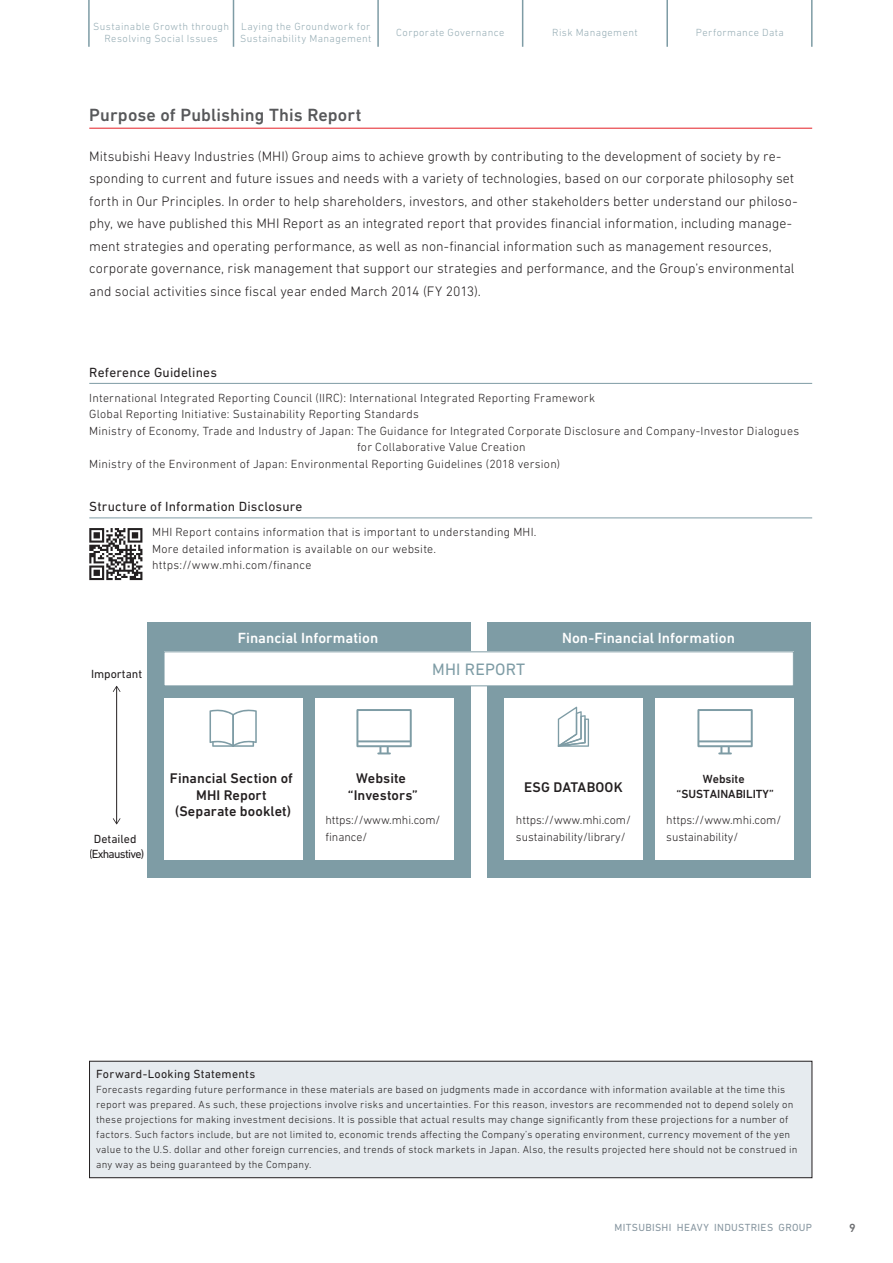
<style>
.page{position:relative;width:893px;height:1263px;background:#fff}
.page>*{position:absolute;margin:0;border:0;box-sizing:border-box;transform-origin:0 0}
.t1{font:500 18px "DIN Next LT Pro";letter-spacing:.005em;color:#57585a}
.t2{font:16.8px "DIN Next LT Pro";letter-spacing:.01em;color:#7e9ca5}
.t3{font:500 15px "DIN Next LT Pro";color:#fff}
.t4{font:500 14.25px/16.5px "DIN Next LT Pro";letter-spacing:.005em;color:#231f20;text-align:center}
.t5{font:300 13.95px/22.5px "DIN Next LT Pro";letter-spacing:.005em;color:#231f20}
.t6{font:13.5px "DIN Next LT Pro";letter-spacing:.015em;color:#231f20}
.t7{font:300 12px/16.5px "DIN Next LT Pro";letter-spacing:.02em;color:#231f20}
.t8{font:300 12px/16.5px "DIN Next LT Pro";letter-spacing:-.005em;color:#231f20}
.t9{font:12px "DIN Next LT Pro";letter-spacing:.02em;color:#231f20}
.t10{font:500 12px/15px "DIN Next LT Pro";color:#231f20;text-align:center}
.t11{font:12px/15px "DIN Next LT Pro";letter-spacing:-.06em;color:#231f20;text-align:center}
.t12{font:12px "DIN Next LT Pro";color:#231f20}
.t13{font:500 12px "DIN Next LT Pro";color:#6c6d70}
.t14{font:300 10.5px/15px "DIN Next LT Pro";letter-spacing:.025em;color:#231f20}
.t15{font:300 10.5px/12px "DIN Next LT Pro";letter-spacing:.04em;color:#95acb4;text-align:center}
.t16{font:10.5px "DIN Next LT Pro";letter-spacing:.03em;color:#8796a0}
</style>
<div class="page">
<hr style="left:89px;top:128px;width:723px;height:1px;background:#e41f25">
<hr style="left:89px;top:383px;width:723px;height:1px;background:#7e9ca5">
<hr style="left:89px;top:517px;width:723px;height:1px;background:#7e9ca5">
<svg style="left:89px;top:528px;width:53px;height:52px"></svg>
<div style="left:487px;top:622px;width:323px;height:255px;background:#7e9ca5"></div>
<div style="left:147px;top:622px;width:323px;height:255px;background:#7e9ca5"></div>
<div style="left:164px;top:652px;width:629px;height:34px;background:#fff"></div>
<div style="left:164px;top:651px;width:630px;height:35px;border:1px solid #7e9ca5"></div>
<div style="left:164px;top:699px;width:138px;height:161px;background:#fff"></div>
<div style="left:315px;top:699px;width:138px;height:161px;background:#fff"></div>
<div style="left:655px;top:699px;width:138px;height:161px;background:#fff"></div>
<div style="left:504px;top:699px;width:138px;height:161px;background:#fff"></div>
<svg style="left:356px;top:709px;width:56px;height:45px"></svg>
<svg style="left:697px;top:709px;width:56px;height:45px"></svg>
<svg style="left:209px;top:709px;width:48px;height:38px"></svg>
<svg style="left:558px;top:707px;width:31px;height:40px"></svg>
<hr style="left:116px;top:687px;width:1px;height:136px;background:#231f20">
<svg style="left:113px;top:686px;width:7px;height:6px"></svg>
<svg style="left:113px;top:818px;width:7px;height:6px"></svg>
<div style="left:90px;top:1061px;width:722px;height:117px;background:#e6ebef"></div>
<div style="left:89px;top:1061px;width:723px;height:117px;border:1px solid #231f20"></div>
<hr style="left:88px;top:0;width:2px;height:47px;background:#7e9ca5">
<hr style="left:233px;top:0;width:1px;height:47px;background:#7e9ca5">
<hr style="left:377px;top:0;width:2px;height:47px;background:#7e9ca5">
<hr style="left:522px;top:0;width:1px;height:47px;background:#7e9ca5">
<hr style="left:666px;top:0;width:2px;height:47px;background:#7e9ca5">
<hr style="left:811px;top:0;width:2px;height:47px;background:#7e9ca5">
<p class="t15" style="left:93px;top:21px;width:137px">Sustainable Growth through<br>Resolving Social Issues</p>
<p class="t15" style="left:240px;top:21px;width:133px;text-align:left">Laying the Groundwork for<br>Sustainability Management</p>
<p class="t15" style="left:396px;top:27px;width:110px">Corporate Governance</p>
<p class="t15" style="left:552px;top:27px;width:87px">Risk Management</p>
<p class="t15" style="left:696px;top:27px;width:90px">Performance Data</p>
<h1 class="t1" style="left:89px;top:105px;width:274px">Purpose of Publishing This Report</h1>
<p class="t5" style="left:89px;top:144px;width:710px">Mitsubishi Heavy Industries (MHI) Group aims to achieve growth by contributing to the development of society by re&shy;sponding to current and future issues and needs with a variety of technologies, based on our corporate philosophy set forth in Our Principles. In order to help shareholders, investors, and other stakeholders better understand our philoso&shy;phy, we have published this MHI Report as an integrated report that provides financial information, including manage&shy;ment strategies and operating performance, as well as non-financial information such as management resources, corporate governance, risk management that support our strategies and performance, and the Group’s environmental and social activities since fiscal year ended March 2014 (FY 2013).</p>
<p class="t6" style="left:89px;top:364px;width:129px">Reference Guidelines</p>
<p class="t7" style="left:89px;top:389px;width:507px">International Integrated Reporting Council (IIRC): International Integrated Reporting Framework</p>
<p class="t7" style="left:89px;top:406px;width:331px">Global Reporting Initiative: Sustainability Reporting Standards</p>
<p class="t7" style="left:89px;top:422px;width:711px">Ministry of Economy, Trade and Industry of Japan: The Guidance for Integrated Corporate Disclosure and Company-Investor Dialogues</p>
<p class="t7" style="left:357px;top:439px;width:170px">for Collaborative Value Creation</p>
<p class="t7" style="left:89px;top:455px;width:472px">Ministry of the Environment of Japan: Environmental Reporting Guidelines (2018 version)</p>
<p class="t6" style="left:89px;top:499px;width:215px">Structure of Information Disclosure</p>
<p class="t7" style="left:152px;top:524px;width:386px">MHI Report contains information that is important to understanding MHI.<br>More detailed information is available on our website. https://www.mhi.com/finance</p>
<p class="t12" style="left:91px;top:666px;width:53px">Important</p>
<h3 class="t3" style="left:238px;top:629px;width:142px">Financial Information</h3>
<h3 class="t3" style="left:562px;top:629px;width:174px">Non-Financial Information</h3>
<h2 class="t2" style="left:432px;top:659px;width:95px">MHI REPORT</h2>
<p class="t11" style="left:89px;top:831px;width:57px">Detailed (Exhaustive)</p>
<h3 class="t4" style="left:170px;top:770px;width:124px">Financial Section of<br>MHI Report (Separate booklet)</h3>
<h3 class="t4" style="left:348px;top:770px;width:72px">Website “Investors”</h3>
<p class="t10" style="left:677px;top:772px;width:99px">Website “SUSTAINABILITY”</p>
<h3 class="t4" style="left:524px;top:778px;width:100px">ESG DATABOOK</h3>
<p class="t8" style="left:325px;top:812px;width:116px">https://www.mhi.com/ finance/</p>
<p class="t8" style="left:516px;top:812px;width:116px">https://www.mhi.com/ sustainability/library/</p>
<p class="t8" style="left:666px;top:812px;width:116px">https://www.mhi.com/ sustainability/</p>
<p class="t9" style="left:96px;top:1067px;width:161px">Forward-Looking Statements</p>
<p class="t14" style="left:96px;top:1082px;width:703px">Forecasts regarding future performance in these materials are based on judgments made in accordance with information available at the time this report was prepared. As such, these projections involve risks and uncertainties. For this reason, investors are recommended not to depend solely on these projections for making investment decisions. It is possible that actual results may change significantly from these projections for a number of factors. Such factors include, but are not limited to, economic trends affecting the Company’s operating environment, currency movement of the yen value to the U.S. dollar and other foreign currencies, and trends of stock markets in Japan. Also, the results projected here should not be construed in any way as being guaranteed by the Company.</p>
<p class="t16" style="left:615px;top:1221px;width:199px">MITSUBISHI HEAVY INDUSTRIES GROUP</p>
<p class="t13" style="left:849px;top:1221px;width:8px">9</p>
</div>
